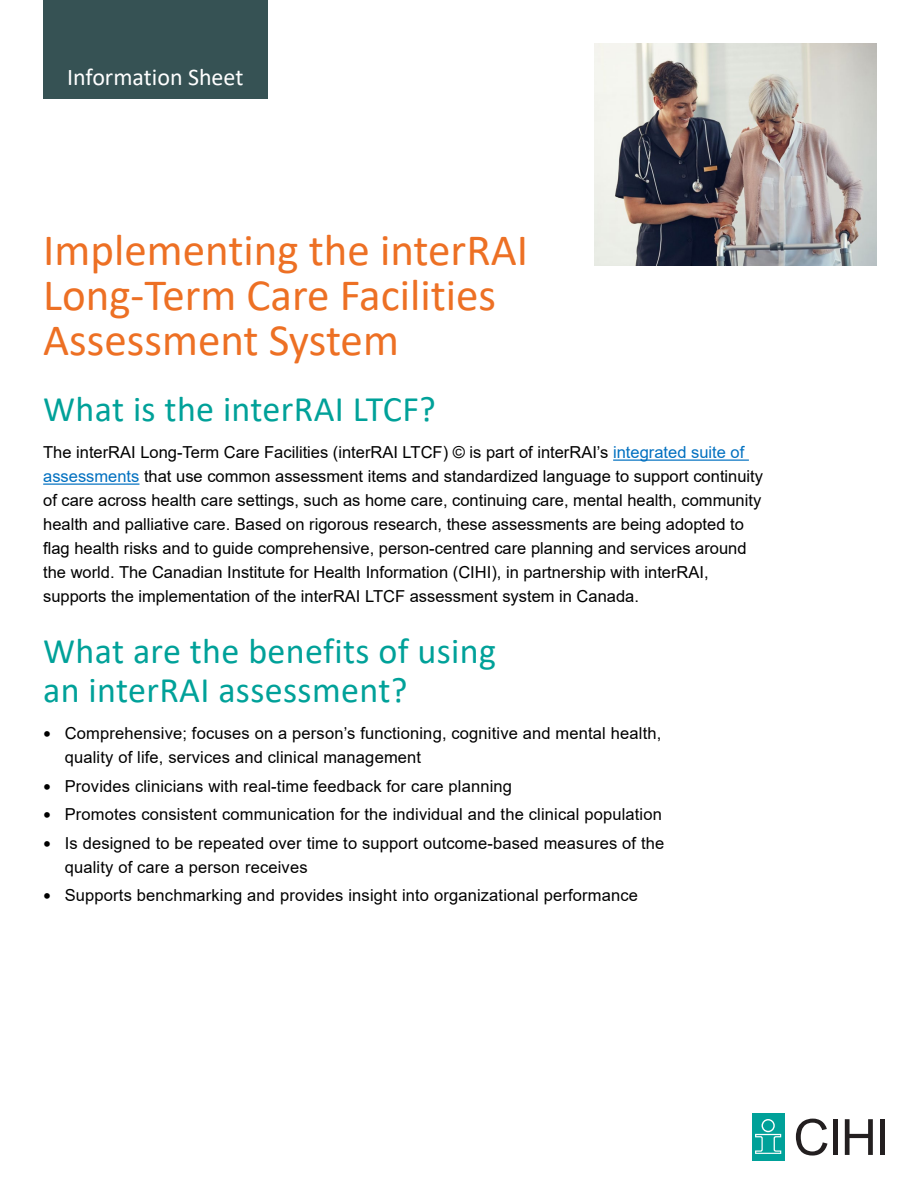
<style>
.page{position:relative;width:918px;height:1188px;background:#fff}
.page>*{position:absolute;margin:0;border:0;box-sizing:border-box;transform-origin:0 0}
.t1{font:45px/45px "Calibri";color:#ed7024}
.t2{font:36px/39px "Calibri";letter-spacing:.01em;color:#00a199}
.product_type{font:24px "Calibri";color:#fff}
.body{font:16.5px/24px "Arial";color:#000}
.s1{color:#0070c0}
.s2{font-size:22.5px}
</style>
<div class="page">
<div style="left:43px;top:0;width:224px;height:98px;background:#365254"></div>
<img style="left:594px;top:43px;width:283px;height:222px">
<div style="left:752px;top:1114px;width:32px;height:47px;background:#00a199"></div>
<svg style="left:755px;top:1119px;width:26px;height:35px"></svg>
<svg style="left:796px;top:1119px;width:31px;height:37px"></svg>
<div style="left:833px;top:1119px;width:5px;height:36px;background:#231f20"></div>
<svg style="left:845px;top:1119px;width:28px;height:36px"></svg>
<div style="left:880px;top:1119px;width:5px;height:36px;background:#231f20"></div>
<hr style="left:613px;top:460px;width:136px;height:1px;background:#0070c0">
<hr style="left:43px;top:484px;width:96px;height:1px;background:#0070c0">
<p class="product_type" style="left:67px;top:61px;width:178px">Information Sheet</p>
<h1 class="t1" style="left:43px;top:226px;width:486px">Implementing the interRAI<br>Long-Term Care Facilities<br>Assessment System</h1>
<h2 class="t2" style="left:43px;top:389px;width:394px">What is the interRAI LTCF?</h2>
<p class="body" style="left:43px;top:440px;width:721px">The interRAI Long-Term Care Facilities (interRAI LTCF) © is part of interRAI’s <span class="s1">integrated suite of assessments</span> that use common assessment items and standardized language to support continuity of care across health care settings, such as home care, continuing care, mental health, community health and palliative care. Based on rigorous research, these assessments are being adopted to flag health risks and to guide comprehensive, person-centred care planning and services around the world. The Canadian Institute for Health Information (CIHI), in partnership with interRAI, supports the implementation of the interRAI LTCF assessment system in Canada.</p>
<h2 class="t2" style="left:43px;top:630px;width:454px">What are the benefits of using an interRAI assessment?</h2>
<p class="body" style="left:65px;top:721px;width:598px;text-indent:-22px"><span class="s2">•</span> Comprehensive; focuses on a person’s functioning, cognitive and mental health, quality of life, services and clinical management</p>
<p class="body" style="left:43px;top:774px;width:470px"><span class="s2">•</span> Provides clinicians with real-time feedback for care planning</p>
<p class="body" style="left:43px;top:802px;width:620px"><span class="s2">•</span> Promotes consistent communication for the individual and the clinical population</p>
<p class="body" style="left:65px;top:831px;width:601px;text-indent:-22px"><span class="s2">•</span> Is designed to be repeated over time to support outcome-based measures of the quality of care a person receives</p>
<p class="body" style="left:43px;top:883px;width:596px"><span class="s2">•</span> Supports benchmarking and provides insight into organizational performance</p>
</div>
